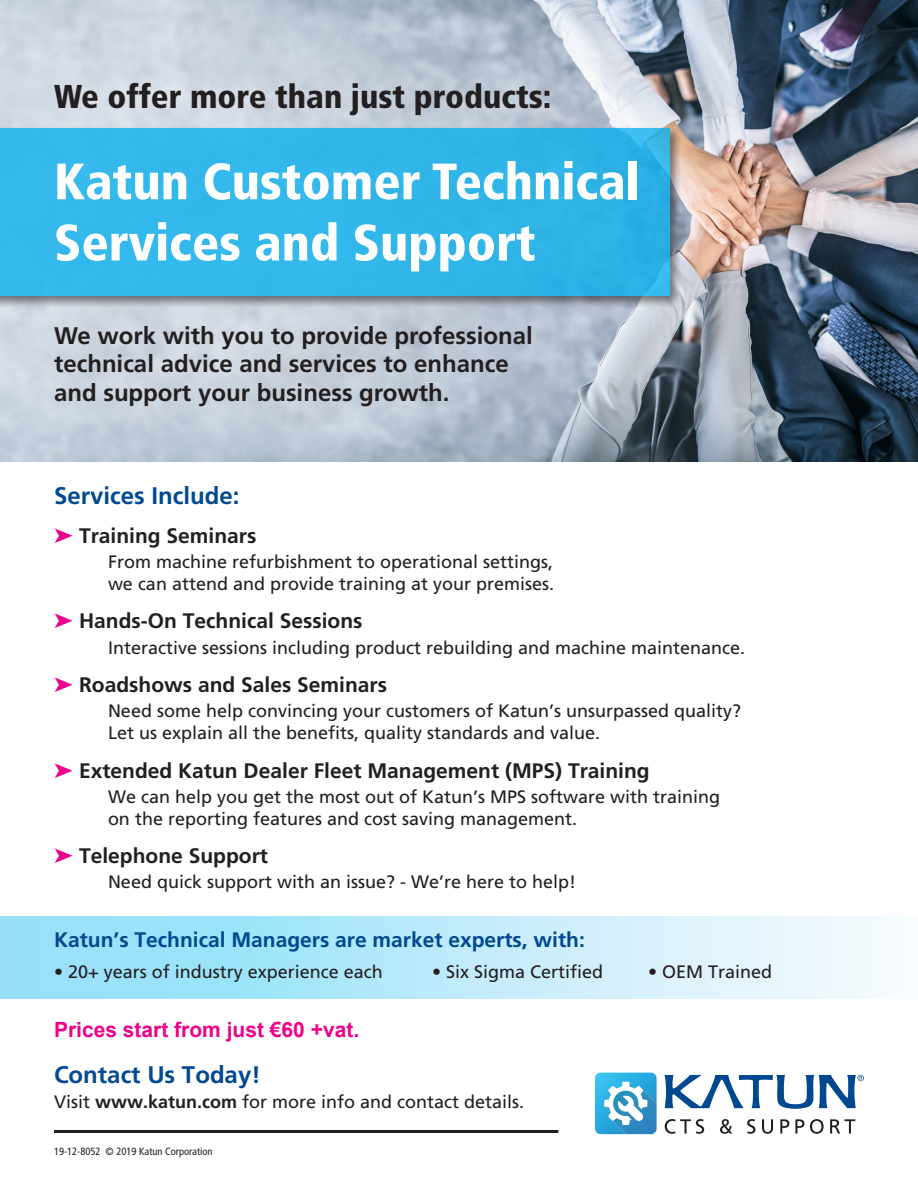
<style>
.page{position:relative;width:918px;height:1188px;background:#fff}
.page>*{position:absolute;margin:0;border:0;box-sizing:border-box;transform-origin:0 0}
.t1{font:900 condensed 51px/61.2px "Frutiger";color:#fff}
.t2{font:900 condensed 33px "Frutiger";color:#231f20}
.t3{font:700 24px/28.5px "Frutiger";color:#231f20}
.t4{font:700 24px "Frutiger";color:#014990}
.t5{font:700 21px "Frutiger";color:#231f20}
.t6{font:700 21px "Frutiger";color:#014990}
.t7{font:700 21px "Arial";color:#ed028c}
.t8{font:18px/21.6px "Frutiger";color:#231f20}
.t9{font:condensed 10.5px "Frutiger";color:#231f20}
.s1{color:#ed028c}
.s2{font-weight:700}
</style>
<div class="page">
<div style="left:0;top:916px;width:918px;height:82px;background:linear-gradient(to right,#89ddf8,#f8fafe)"></div>
<img style="left:0;top:0;width:918px;height:461px">
<div style="left:0;top:126px;width:682px;height:183px;background:#231f20;opacity:.75"></div>
<div style="left:0;top:128px;width:670px;height:168px;background:#33b7ea"></div>
<hr style="left:54px;top:1130px;width:504px;height:3px;background:#231f20">
<svg style="left:595px;top:1073px;width:62px;height:61px"></svg>
<svg style="left:664px;top:1075px;width:200px;height:34px"></svg>
<svg style="left:665px;top:1119px;width:39px;height:15px"></svg>
<svg style="left:720px;top:1119px;width:12px;height:15px"></svg>
<svg style="left:747px;top:1119px;width:8px;height:15px"></svg>
<svg style="left:762px;top:1119px;width:11px;height:15px"></svg>
<svg style="left:780px;top:1119px;width:9px;height:15px"></svg>
<svg style="left:795px;top:1119px;width:9px;height:15px"></svg>
<svg style="left:810px;top:1119px;width:14px;height:15px"></svg>
<svg style="left:830px;top:1119px;width:25px;height:15px"></svg>
<p class="t2" style="left:54px;top:76px;width:499px">We offer more than just products:</p>
<p class="t1" style="left:54px;top:151px;width:587px">Katun Customer Technical<br>Services and Support</p>
<p class="t3" style="left:54px;top:321px;width:480px">We work with you to provide professional technical advice and services to enhance and support your business growth.</p>
<p class="t4" style="left:54px;top:482px;width:187px">Services Include:</p>
<p class="t5" style="left:54px;top:523px;width:204px"><span class="s1">➤</span> Training Seminars</p>
<p class="t8" style="left:108px;top:551px;width:448px">From machine refurbishment to operational settings, we can attend and provide training at your premises.</p>
<p class="t5" style="left:54px;top:609px;width:310px"><span class="s1">➤</span> Hands-On Technical Sessions</p>
<p class="t8" style="left:108px;top:636px;width:639px">Interactive sessions including product rebuilding and machine maintenance.</p>
<p class="t5" style="left:54px;top:673px;width:335px"><span class="s1">➤</span> Roadshows and Sales Seminars</p>
<p class="t8" style="left:108px;top:700px;width:635px">Need some help convincing your customers of Katun’s unsurpassed quality?<br>Let us explain all the benefits, quality standards and value.</p>
<p class="t5" style="left:54px;top:758px;width:597px"><span class="s1">➤</span> Extended Katun Dealer Fleet Management (MPS) Training</p>
<p class="t8" style="left:108px;top:786px;width:614px">We can help you get the most out of Katun’s MPS software with training on the reporting features and cost saving management.</p>
<p class="t5" style="left:54px;top:844px;width:216px"><span class="s1">➤</span> Telephone Support</p>
<p class="t8" style="left:108px;top:871px;width:470px">Need quick support with an issue? - We’re here to help!</p>
<p class="t6" style="left:54px;top:928px;width:532px">Katun’s Technical Managers are market experts, with:</p>
<p class="t8" style="left:54px;top:961px;width:330px">• 20+ years of industry experience each</p>
<p class="t8" style="left:432px;top:961px;width:173px">• Six Sigma Certified</p>
<p class="t8" style="left:648px;top:961px;width:126px">• OEM Trained</p>
<p class="t7" style="left:54px;top:1016px;width:307px">Prices start from just €60 +vat.</p>
<p class="t4" style="left:54px;top:1060px;width:208px">Contact Us Today!</p>
<p class="t8" style="left:54px;top:1091px;width:472px">Visit <span class="s2">www.katun.com</span> for more info and contact details.</p>
<p class="t9" style="left:54px;top:1146px;width:160px">19-12-8052 © 2019 Katun Corporation</p>
</div>
